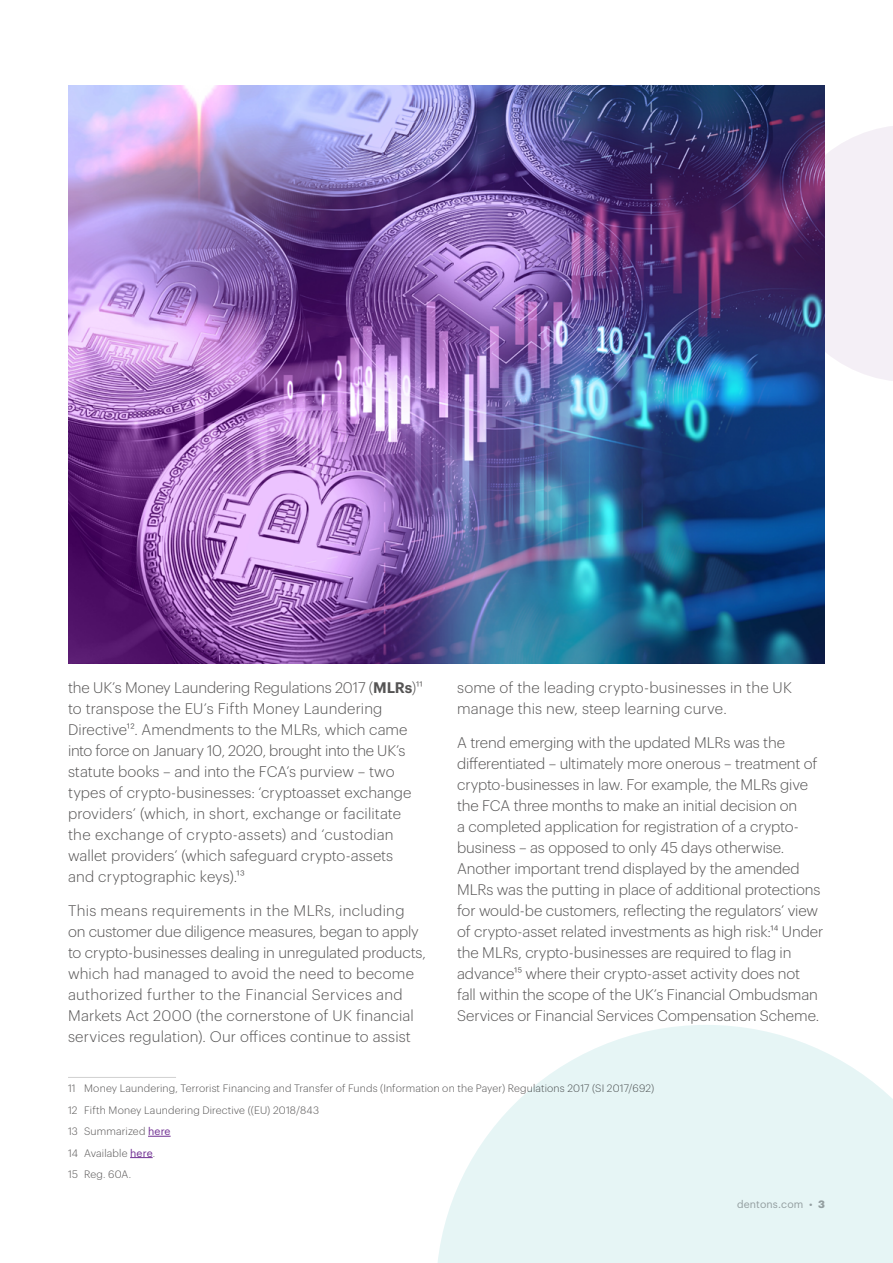
<style>
.page{position:relative;width:893px;height:1263px;background:#fff}
.page>*{position:absolute;margin:0;border:0;box-sizing:border-box;transform-origin:0 0}
.BodyCopy1{font:300 15px/21px "Dentons Sans";letter-spacing:-.005em;color:#555454}
.BodyCopy1-2{font:300 15px/21px "Dentons Sans";letter-spacing:.015em;color:#555454}
.Footnote{font:300 10.5px "Dentons Sans";letter-spacing:.015em;color:#555454}
.t1{font:10.5px "Dentons Sans";letter-spacing:.015em;color:#a4a5a6}
.s1{font-weight:600}
.s2{font-weight:400;color:#6e2d91}
.s3{font-weight:700}
</style>
<div class="page">
<hr style="left:68px;top:1077px;width:108px;height:1px;background:#d0d0d0">
<svg style="left:148px;top:1136px;width:23px;height:1px"></svg>
<svg style="left:130px;top:1157px;width:23px;height:1px"></svg>
<svg style="left:438px;top:1025px;width:455px;height:238px;fill:#e6f5f5"></svg>
<svg style="left:825px;top:126px;width:68px;height:255px"></svg>
<img style="left:68px;top:85px;width:757px;height:578px">
<p class="BodyCopy1-2" style="left:457px;top:675px;width:337px">some of the leading crypto-businesses in the UK manage this new, steep learning curve.</p>
<p class="BodyCopy1" style="left:457px;top:731px;width:368px">A trend emerging with the updated MLRs was the differentiated – ultimately more onerous – treatment of crypto-businesses in law. For example, the MLRs give the FCA three months to make an initial decision on<br>a completed application for registration of a crypto&shy;business – as opposed to only 45 days otherwise.<br>Another important trend displayed by the amended MLRs was the putting in place of additional protections for would-be customers, reflecting the regulators’ view of crypto-asset related investments as high risk:14 Under the MLRs, crypto-businesses are required to flag in advance15 where their crypto-asset activity does not<br>fall within the scope of the UK’s Financial Ombudsman Services or Financial Services Compensation Scheme.</p>
<p class="BodyCopy1" style="left:68px;top:675px;width:356px">the UK’s Money Laundering Regulations 2017 (<span class="s1">MLRs</span>)11 to transpose the EU’s Fifth Money Laundering Directive12. Amendments to the MLRs, which came into force on January 10, 2020, brought into the UK’s statute books – and into the FCA’s purview – two types of crypto-businesses: ‘cryptoasset exchange providers’ (which, in short, exchange or facilitate the exchange of crypto-assets) and ‘custodian wallet providers’ (which safeguard crypto-assets and cryptographic keys).13</p>
<p class="BodyCopy1" style="left:68px;top:899px;width:359px">This means requirements in the MLRs, including<br>on customer due diligence measures, began to apply to crypto-businesses dealing in unregulated products, which had managed to avoid the need to become authorized further to the Financial Services and Markets Act 2000 (the cornerstone of UK financial services regulation). Our offices continue to assist</p>
<p class="Footnote" style="left:68px;top:1081px;width:588px">11 Money Laundering, Terrorist Financing and Transfer of Funds (Information on the Payer) Regulations 2017 (SI 2017/692)</p>
<p class="Footnote" style="left:68px;top:1102px;width:253px">12 Fifth Money Laundering Directive ((EU) 2018/843</p>
<p class="Footnote" style="left:68px;top:1124px;width:104px">13 Summarized <span class="s2">here</span></p>
<p class="Footnote" style="left:68px;top:1145px;width:89px">14 Available <span class="s2">here</span>.</p>
<p class="Footnote" style="left:68px;top:1166px;width:65px">15 Reg. 60A.</p>
<p class="t1" style="left:737px;top:1196px;width:89px">dentons.com • <span class="s3">3</span></p>
</div>
